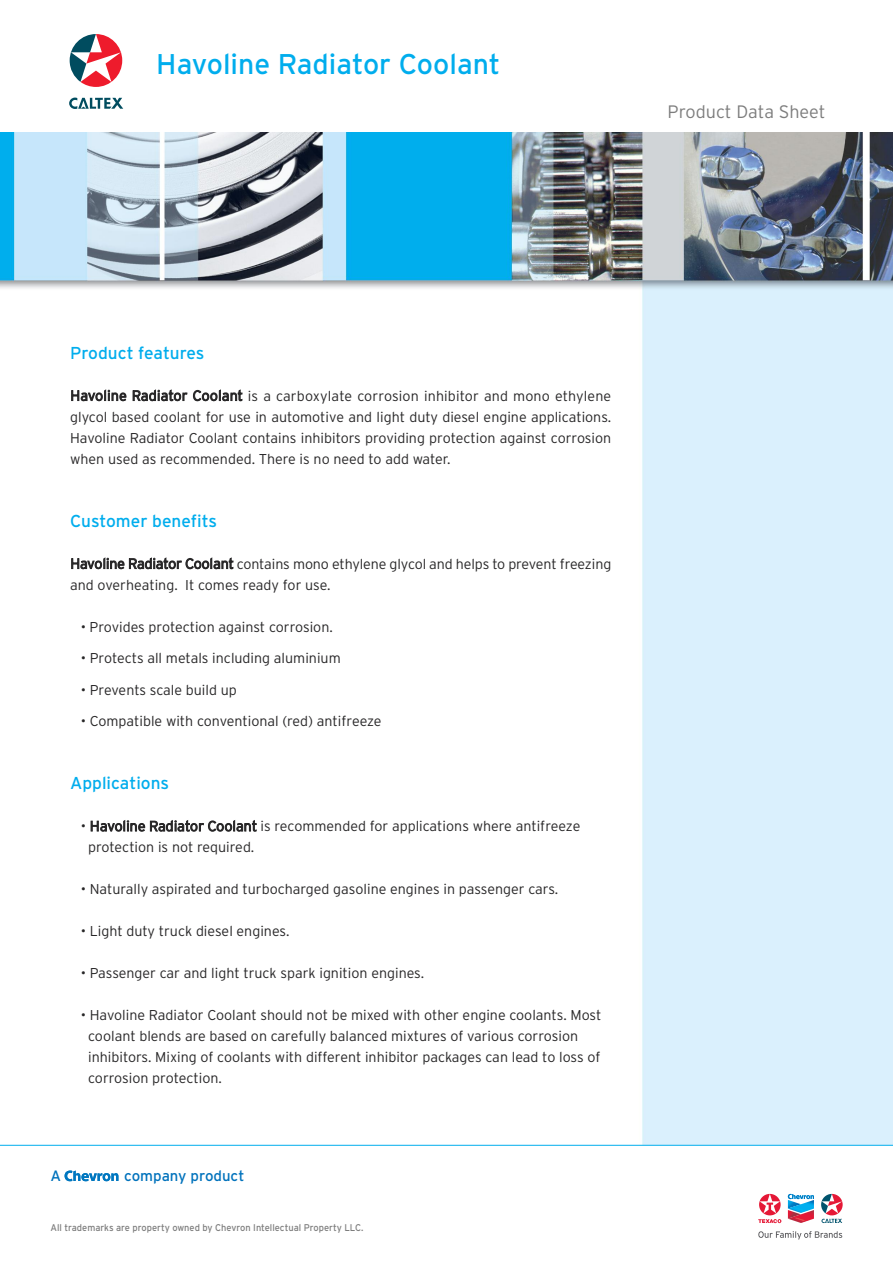
<style>
.page{position:relative;width:893px;height:1263px;background:#fff}
.page>*{position:absolute;margin:0;border:0;box-sizing:border-box;transform-origin:0 0}
.t1{font:28.5px "Interstate";color:#00aded}
.t2{font:300 18px "Interstate";color:#7d7d7d}
.t3{font:17.25px "Interstate";color:#00aded}
.t4{font:15px "Interstate";color:#0072bc}
.t5{font:300 14.25px/21px "Interstate";color:#272627}
.t6{font:9.75px "Interstate";color:#7d7d7d;scale:.95 1}
</style>
<div class="page">
<svg style="left:758px;top:1231px;width:84px;height:8px"></svg>
<svg style="left:758px;top:1219px;width:23px;height:4px"></svg>
<svg style="left:759px;top:1194px;width:22px;height:21px"></svg>
<svg style="left:760px;top:1194px;width:20px;height:19px"></svg>
<svg style="left:821px;top:1194px;width:22px;height:29px"></svg>
<svg style="left:788px;top:1194px;width:26px;height:29px"></svg>
<svg style="left:65px;top:1170px;width:53px;height:11px"></svg>
<svg style="left:69px;top:98px;width:54px;height:11px"></svg>
<svg style="left:68px;top:33px;width:55px;height:55px"></svg>
<svg style="left:70px;top:34px;width:52px;height:53px"></svg>
<img style="left:0;top:133px;width:893px;height:1012px">
<hr style="left:0;top:1145px;width:893px;height:1px;background:#00aded">
<h1 class="t1" style="left:156px;top:48px;width:345px">Havoline Radiator Coolant</h1>
<p class="t2" style="left:668px;top:101px;width:159px">Product Data Sheet</p>
<p class="t3" style="left:70px;top:343px;width:136px">Product features</p>
<p class="t5" style="left:70px;top:385px;width:543px;text-align:justify">Havoline Radiator Coolant is a carboxylate corrosion inhibitor and mono ethylene glycol based coolant for use in automotive and light duty diesel engine applications.<br>Havoline Radiator Coolant contains inhibitors providing protection against corrosion when used as recommended. There is no need to add water.</p>
<p class="t3" style="left:70px;top:511px;width:148px">Customer benefits</p>
<p class="t5" style="left:70px;top:553px;width:543px">Havoline Radiator Coolant contains mono ethylene glycol and helps to prevent freezing and overheating. It comes ready for use.</p>
<p class="t5" style="left:81px;top:616px;width:254px">• Provides protection against corrosion.</p>
<p class="t5" style="left:81px;top:648px;width:261px">• Protects all metals including aluminium</p>
<p class="t5" style="left:81px;top:679px;width:158px">• Prevents scale build up</p>
<p class="t5" style="left:81px;top:711px;width:302px">• Compatible with conventional (red) antifreeze</p>
<p class="t3" style="left:70px;top:773px;width:101px">Applications</p>
<p class="t5" style="left:88px;top:816px;width:494px;text-indent:-7px">• Havoline Radiator Coolant is recommended for applications where antifreeze protection is not required.</p>
<p class="t5" style="left:81px;top:879px;width:479px">• Naturally aspirated and turbocharged gasoline engines in passenger cars.</p>
<p class="t5" style="left:81px;top:921px;width:210px">• Light duty truck diesel engines.</p>
<p class="t5" style="left:81px;top:963px;width:345px">• Passenger car and light truck spark ignition engines.</p>
<p class="t5" style="left:88px;top:1005px;width:515px;text-indent:-7px">• Havoline Radiator Coolant should not be mixed with other engine coolants. Most coolant blends are based on carefully balanced mixtures of various corrosion inhibitors. Mixing of coolants with different inhibitor packages can lead to loss of corrosion protection.</p>
<p class="t4" style="left:50px;top:1167px;width:12px">A</p>
<p class="t4" style="left:124px;top:1167px;width:122px">company product</p>
<p class="t6" style="left:51px;top:1222px;width:331px">All trademarks are property owned by Chevron Intellectual Property LLC.</p>
</div>
